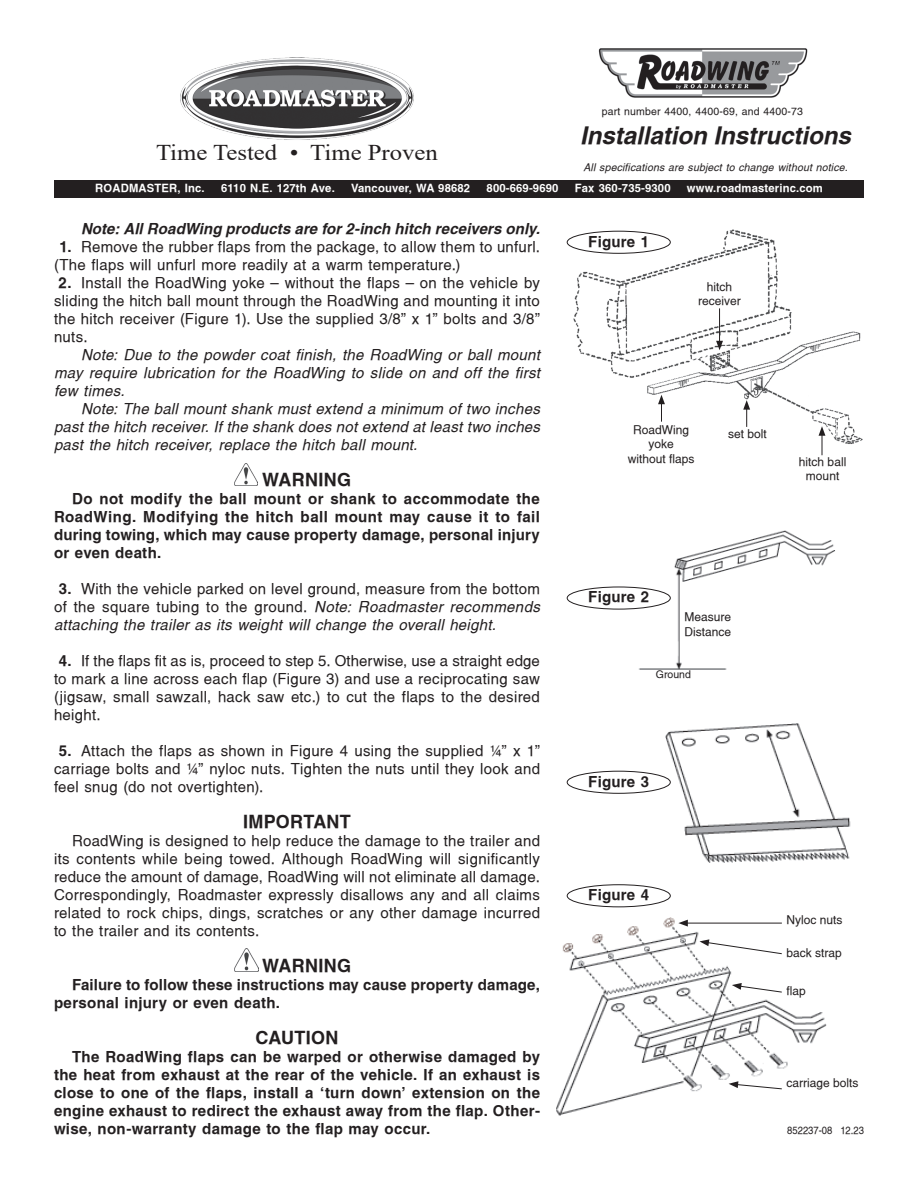
<style>
.page{position:relative;width:918px;height:1188px;background:#fff}
.page>*{position:absolute;margin:0;border:0;box-sizing:border-box;transform-origin:0 0}
.t1{font:italic 700 24px "Switzerland";color:#231f20}
.t2{font:22.5px "Times New Roman";color:#231f20;scale:1.1 1}
.t3{font:700 18px "Switzerland";letter-spacing:.015em;color:#231f20}
.t4{font:15px/18px "Switzerland";letter-spacing:.02em;color:#231f20;text-align:justify}
.t5{font:700 15px/18px "Switzerland";letter-spacing:.015em;color:#231f20;text-align:justify}
.t6{font:italic 15px/18px "Switzerland";letter-spacing:.02em;color:#231f20;text-align:justify}
.t7{font:italic 700 15px "Switzerland";letter-spacing:.005em;color:#231f20}
.t8{font:12px/14.4px "Switzerland";color:#231f20;text-align:center}
.Helv_10pt{font:700 11.25px "Switzerland";letter-spacing:.015em;color:#fff}
.Helv_10pt-2{font:italic 10.5px "Switzerland";letter-spacing:.015em;color:#231f20}
.Helv_10pt-3{font:10.5px "Switzerland";letter-spacing:.015em;color:#231f20}
.Helv_10pt-4{font:10.5px "Switzerland";letter-spacing:.015em;color:#231f20;scale:.9 1}
.s1{font-weight:700}
.s2{font-style:italic}
</style>
<div class="page">
<img style="left:567px;top:229px;width:296px;height:227px">
<img style="left:632px;top:531px;width:203px;height:138px">
<img style="left:666px;top:723px;width:185px;height:139px">
<img style="left:556px;top:917px;width:271px;height:199px">
<hr style="left:685px;top:923px;width:97px;height:1px;background:#231f20">
<svg style="left:678px;top:920px;width:10px;height:7px"></svg>
<svg style="left:699px;top:939px;width:84px;height:16px"></svg>
<svg style="left:729px;top:1081px;width:54px;height:9px"></svg>
<svg style="left:732px;top:983px;width:51px;height:10px"></svg>
<div style="left:54px;top:180px;width:810px;height:18px;background:#231f20"></div>
<div style="left:567px;top:231px;width:103px;height:22px;background:#fff;border-radius:50%"></div>
<div style="left:567px;top:231px;width:103px;height:23px;border:1px solid #231f20;border-radius:50%"></div>
<div style="left:567px;top:587px;width:103px;height:22px;background:#fff;border-radius:50%"></div>
<div style="left:567px;top:587px;width:103px;height:22px;border:1px solid #231f20;border-radius:50%"></div>
<div style="left:567px;top:771px;width:103px;height:22px;background:#fff;border-radius:50%"></div>
<div style="left:567px;top:771px;width:103px;height:23px;border:1px solid #231f20;border-radius:50%"></div>
<div style="left:567px;top:885px;width:103px;height:22px;border:1px solid #231f20;border-radius:50%"></div>
<svg style="left:819px;top:426px;width:6px;height:29px"></svg>
<svg style="left:743px;top:400px;width:7px;height:27px"></svg>
<hr style="left:719px;top:308px;width:1px;height:35px;background:#231f20">
<svg style="left:716px;top:341px;width:7px;height:9px"></svg>
<svg style="left:658px;top:395px;width:7px;height:27px"></svg>
<img style="left:235px;top:949px;width:23px;height:22px">
<img style="left:180px;top:57px;width:234px;height:83px">
<img style="left:598px;top:49px;width:210px;height:49px">
<img style="left:234px;top:463px;width:24px;height:23px">
<p class="t2" style="left:156px;top:137px;width:258px">Time Tested • Time Proven</p>
<p class="Helv_10pt-3" style="left:602px;top:105px;width:203px">part number 4400, 4400-69, and 4400-73</p>
<p class="t1" style="left:580px;top:121px;width:272px">Installation Instructions</p>
<p class="Helv_10pt-2" style="left:583px;top:161px;width:266px">All specifications are subject to change without notice.</p>
<p class="Helv_10pt" style="left:95px;top:181px;width:111px">ROADMASTER, Inc.</p>
<p class="Helv_10pt" style="left:221px;top:181px;width:115px">6110 N.E. 127th Ave.</p>
<p class="Helv_10pt" style="left:351px;top:181px;width:121px">Vancouver, WA 98682</p>
<p class="Helv_10pt" style="left:487px;top:181px;width:73px">800-669-9690</p>
<p class="Helv_10pt" style="left:575px;top:181px;width:97px">Fax 360-735-9300</p>
<p class="Helv_10pt" style="left:687px;top:181px;width:137px">www.roadmasterinc.com</p>
<p class="t7" style="left:81px;top:220px;width:461px">Note: All RoadWing products are for 2-inch hitch receivers only.</p>
<p class="t4" style="left:54px;top:238px;width:488px;text-indent:6px"><span class="s1">1.</span> Remove the rubber flaps from the package, to allow them to unfurl. (The flaps will unfurl more readily at a warm temperature.)</p>
<p class="t4" style="left:54px;top:274px;width:488px;text-indent:5px"><span class="s1">2.</span> Install the RoadWing yoke — without the flaps — on the vehicle by sliding the hitch ball mount through the RoadWing and mounting it into the hitch receiver (Figure 1). Use the supplied 3/8” x 1” bolts and 3/8” nuts.</p>
<p class="t6" style="left:54px;top:346px;width:488px;text-indent:27px">Note: Due to the powder coat finish, the RoadWing or ball mount may require lubrication for the RoadWing to slide on and off the first few times.</p>
<p class="t6" style="left:54px;top:400px;width:488px;text-indent:27px">Note: The ball mount shank must extend a minimum of two inches past the hitch receiver. If the shank does not extend at least two inches past the hitch receiver, replace the hitch ball mount.</p>
<p class="t3" style="left:262px;top:469px;width:90px">WARNING</p>
<p class="t5" style="left:54px;top:490px;width:488px;text-indent:18px">Do not modify the ball mount or shank to accommodate the RoadWing. Modifying the hitch ball mount may cause it to fail during towing, which may cause property damage, personal injury or even death.</p>
<p class="t4" style="left:54px;top:580px;width:488px;text-indent:5px"><span class="s1">3.</span> With the vehicle parked on level ground, measure from the bottom of the square tubing to the ground. <span class="s2">Note: Roadmaster recommends attaching the trailer as its weight will change the overall height.</span></p>
<p class="t4" style="left:54px;top:652px;width:488px;text-indent:5px"><span class="s1">4.</span> If the flaps fit as is, proceed to step 5. Otherwise, use a straight edge to mark a line across each flap (Figure 3) and use a reciprocating saw (jigsaw, small sawzall, hack saw etc.) to cut the flaps to the desired height.</p>
<p class="t4" style="left:54px;top:742px;width:488px;text-indent:5px"><span class="s1">5.</span> Attach the flaps as shown in Figure 4 using the supplied ¼” x 1” carriage bolts and ¼” nyloc nuts. Tighten the nuts until they look and feel snug (do not overtighten).</p>
<p class="t3" style="left:243px;top:811px;width:109px">IMPORTANT</p>
<p class="t4" style="left:54px;top:832px;width:488px;text-indent:18px">RoadWing is designed to help reduce the damage to the trailer and its contents while being towed. Although RoadWing will significantly reduce the amount of damage, RoadWing will not eliminate all damage.<br>Correspondingly, Roadmaster expressly disallows any and all claims related to rock chips, dings, scratches or any other damage incurred to the trailer and its contents.</p>
<p class="t3" style="left:262px;top:955px;width:90px">WARNING</p>
<p class="t5" style="left:54px;top:976px;width:488px;text-indent:18px">Failure to follow these instructions may cause property damage, personal injury or even death.</p>
<p class="t3" style="left:256px;top:1027px;width:84px">CAUTION</p>
<p class="t5" style="left:54px;top:1048px;width:488px;text-indent:18px">The RoadWing flaps can be warped or otherwise damaged by the heat from exhaust at the rear of the vehicle. If an exhaust is close to one of the flaps, install a ‘turn down’ extension on the engine exhaust to redirect the exhaust away from the flap. Other&shy;wise, non-warranty damage to the flap may occur.</p>
<p class="t5" style="left:588px;top:232px;width:62px">Figure 1</p>
<p class="t8" style="left:698px;top:279px;width:44px">hitch receiver</p>
<p class="t8" style="left:633px;top:422px;width:58px">RoadWing yoke</p>
<p class="t8" style="left:628px;top:451px;width:68px">without flaps</p>
<p class="t8" style="left:728px;top:426px;width:40px">set bolt</p>
<p class="t8" style="left:799px;top:455px;width:49px">hitch ball</p>
<p class="t8" style="left:806px;top:469px;width:35px">mount</p>
<p class="t5" style="left:588px;top:588px;width:62px">Figure 2</p>
<p class="t8" style="left:685px;top:610px;width:48px">Measure</p>
<p class="t8" style="left:685px;top:624px;width:48px">Distance</p>
<p class="Helv_10pt-3" style="left:656px;top:668px;width:37px">Ground</p>
<p class="t5" style="left:588px;top:772px;width:62px">Figure 3</p>
<p class="t5" style="left:588px;top:886px;width:62px">Figure 4</p>
<p class="t8" style="left:786px;top:913px;width:58px">Nyloc nuts</p>
<p class="t8" style="left:786px;top:946px;width:57px">back strap</p>
<p class="t8" style="left:786px;top:983px;width:21px">flap</p>
<p class="t8" style="left:786px;top:1076px;width:74px">carriage bolts</p>
<p class="Helv_10pt-4" style="left:787px;top:1124px;width:87px">852237-08 12.23</p>
</div>
